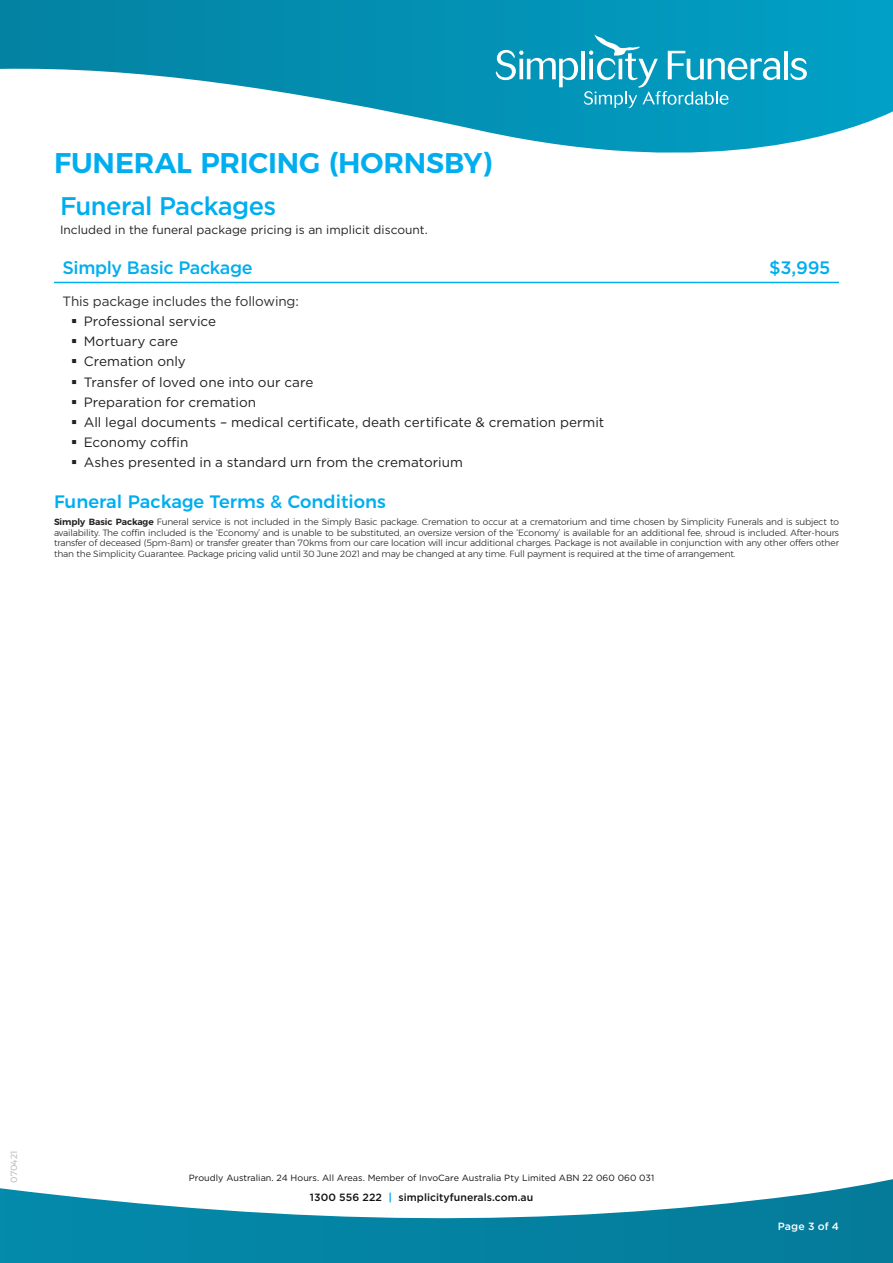
<style>
.page{position:relative;width:893px;height:1263px;background:#fff}
.page>*{position:absolute;margin:0;border:0;box-sizing:border-box;transform-origin:0 0}
._1800_NUMB{font:600 28.5px "Montserrat";letter-spacing:-.005em;color:#00aeef}
.URL_SIMP{font:500 25.5px "Gotham";letter-spacing:-.025em;color:#00aeef}
.Reverse_Headings{font:500 18px "Montserrat";letter-spacing:.005em;color:#00aeef}
.URL_SIMP-2{font:500 18px "Gotham";letter-spacing:-.02em;color:#00aeef}
.t1{font:13.5px "Gotham";color:#231f20}
.URL_SIMP-3{font:13.5px "Gotham";letter-spacing:-.01em;color:#312f30}
.URL_SIMP-4{font:12px "Gotham";color:#231f20}
.t2{font:500 10.5px "Gotham";letter-spacing:.005em;color:#111}
.URL_SIMP-5{font:500 10.5px "Gotham";letter-spacing:.02em;color:#fff}
.t3{font:300 9px/10.8px "Montserrat";letter-spacing:-.01em;color:#231f20;text-align:justify}
.t4{font:9px "Gotham";letter-spacing:.005em;color:#111}
.t5{font:9px "Montserrat";color:#bcbdc0}
.s1{font-weight:600}
.s2{font-weight:700;color:#00aeef}
</style>
<div class="page">
<svg style="left:0;top:0;width:892px;height:153px"></svg>
<svg style="left:892px;top:0;width:1px;height:112px"></svg>
<svg style="left:496px;top:50px;width:82px;height:37px"></svg>
<hr style="left:581px;top:51px;width:4px;height:28px;background:#fff">
<hr style="left:784px;top:51px;width:4px;height:28px;background:#fff">
<svg style="left:790px;top:58px;width:17px;height:22px"></svg>
<svg style="left:584px;top:34px;width:196px;height:74px;background:#2ca9c8"></svg>
<svg style="left:0;top:1179px;width:892px;height:84px"></svg>
<svg style="left:892px;top:1179px;width:1px;height:84px"></svg>
<hr style="left:54px;top:282px;width:645px;height:1px;background:#00aeef">
<hr style="left:699px;top:282px;width:140px;height:1px;background:#00aeef">
<p class="_1800_NUMB" style="left:54px;top:140px;width:440px">FUNERAL PRICING (HORNSBY)</p>
<p class="URL_SIMP" style="left:60px;top:189px;width:218px">Funeral Packages</p>
<p class="URL_SIMP-4" style="left:60px;top:222px;width:369px">Included in the funeral package pricing is an implicit discount.</p>
<p class="URL_SIMP-2" style="left:63px;top:256px;width:192px">Simply Basic Package</p>
<p class="URL_SIMP-2" style="left:769px;top:256px;width:63px">$3,995</p>
<p class="URL_SIMP-3" style="left:63px;top:293px;width:238px">This package includes the following:</p>
<p class="t1" style="left:71px;top:313px;width:147px">▪ Professional service</p>
<p class="t1" style="left:71px;top:333px;width:109px">▪ Mortuary care</p>
<p class="t1" style="left:71px;top:353px;width:116px">▪ Cremation only</p>
<p class="t1" style="left:71px;top:373px;width:244px">▪ Transfer of loved one into our care</p>
<p class="t1" style="left:71px;top:393px;width:187px">▪ Preparation for cremation</p>
<p class="t1" style="left:71px;top:413px;width:535px">▪ All legal documents – medical certificate, death certificate &amp; cremation permit</p>
<p class="t1" style="left:71px;top:433px;width:119px">▪ Economy coffin</p>
<p class="t1" style="left:71px;top:454px;width:393px">▪ Ashes presented in a standard urn from the crematorium</p>
<p class="Reverse_Headings" style="left:54px;top:487px;width:333px">Funeral Package Terms &amp; Conditions</p>
<p class="t3" style="left:54px;top:516px;width:786px"><span class="s1">Simply Basic Package</span> Funeral service is not included in the Simply Basic package. Cremation to occur at a crematorium and time chosen by Simplicity Funerals and is subject to availability. The coffin included is the ‘Economy’ and is unable to be substituted, an oversize version of the ‘Economy’ is available for an additional fee, shroud is included. After-hours transfer of deceased (5pm-8am) or transfer greater than 70kms from our care location will incur additional charges. Package is not available in conjunction with any other offers other than the Simplicity Guarantee. Package pricing valid until 30 June 2021 and may be changed at any time. Full payment is required at the time of arrangement.</p>
<p class="t5" style="left:7px;top:1183px;width:33px;rotate:-90deg">070421</p>
<p class="t4" style="left:189px;top:1172px;width:467px">Proudly Australian. 24 Hours. All Areas. Member of InvoCare Australia Pty Limited ABN 22 060 060 031</p>
<p class="t2" style="left:310px;top:1190px;width:225px">1300 556 222 <span class="s2">|</span> simplicityfunerals.com.au</p>
<p class="URL_SIMP-5" style="left:778px;top:1219px;width:63px">Page 3 of 4</p>
</div>
